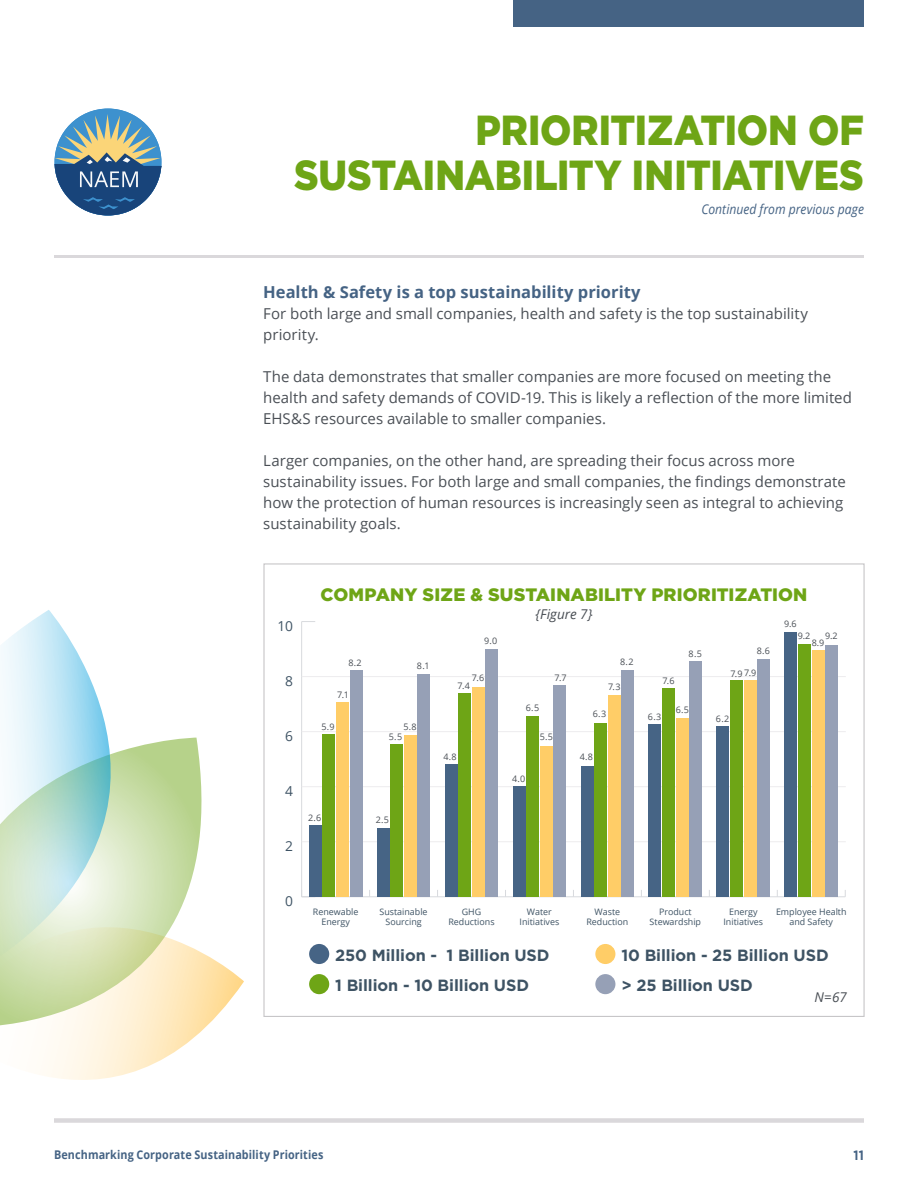
<style>
.page{position:relative;width:918px;height:1188px;background:#fff}
.page>*{position:absolute;margin:0;border:0;box-sizing:border-box;transform-origin:0 0}
.t1{font:900 42px/45px "Gotham HTF";letter-spacing:-.005em;color:#6ea516;text-align:right;scale:.9 1}
.t2{font:900 18px "Gotham HTF";letter-spacing:.01em;color:#6ea516}
.Body_Text{font:700 16.5px "Open Sans";color:#456384}
.t3{font:700 16.2px "Gotham HTF";letter-spacing:-.005em;color:#3e5364}
.t4{font:15px/21px "Open Sans";color:#4a4f55}
.t5{font:13.8px "Open Sans";color:#3e5364}
.t6{font:italic 13.5px "Open Sans";letter-spacing:.005em;color:#456384;scale:.9 1}
.t7{font:italic 13.5px "Open Sans";letter-spacing:.005em;color:#4a4f55}
.t8{font:700 13.5px "Gotham HTF";color:#456384;scale:.9 1}
.t9{font:700 12px "Open Sans";letter-spacing:.01em;color:#456384;scale:.9 1}
.t10{font:9px "Open Sans";color:#4a4f55}
.t11{font:8.85px/10.5px "Open Sans";color:#3e5364;text-align:center}
</style>
<div class="page">
<div style="left:513px;top:0;width:351px;height:27px;background:#456384"></div>
<div style="left:54px;top:1118px;width:810px;height:5px;background:#dad8db"></div>
<hr style="left:54px;top:255px;width:810px;height:3px;background:#dad8db">
<hr style="left:302px;top:896px;width:543px;height:1px;background:#d8dade">
<hr style="left:301px;top:622px;width:1px;height:275px;background:#d8dade">
<hr style="left:302px;top:841px;width:544px;height:1px;background:#edecee">
<hr style="left:302px;top:786px;width:544px;height:1px;background:#edecee">
<hr style="left:302px;top:731px;width:544px;height:1px;background:#edecee">
<hr style="left:302px;top:676px;width:544px;height:1px;background:#edecee">
<svg style="left:302px;top:621px;width:13px;height:1px"></svg>
<div style="left:350px;top:670px;width:12px;height:227px;background:#96a0b6"></div>
<div style="left:418px;top:674px;width:12px;height:223px;background:#96a0b6"></div>
<div style="left:486px;top:649px;width:12px;height:248px;background:#96a0b6"></div>
<div style="left:554px;top:686px;width:12px;height:211px;background:#96a0b6"></div>
<div style="left:622px;top:670px;width:12px;height:227px;background:#96a0b6"></div>
<div style="left:690px;top:661px;width:12px;height:236px;background:#96a0b6"></div>
<div style="left:758px;top:660px;width:12px;height:237px;background:#96a0b6"></div>
<div style="left:826px;top:645px;width:12px;height:252px;background:#96a0b6"></div>
<div style="left:336px;top:702px;width:13px;height:195px;background:#ffcd67"></div>
<div style="left:404px;top:736px;width:12px;height:161px;background:#ffcd67"></div>
<div style="left:472px;top:687px;width:12px;height:210px;background:#ffcd67"></div>
<div style="left:540px;top:746px;width:12px;height:151px;background:#ffcd67"></div>
<div style="left:608px;top:696px;width:12px;height:201px;background:#ffcd67"></div>
<div style="left:676px;top:718px;width:12px;height:179px;background:#ffcd67"></div>
<div style="left:744px;top:680px;width:12px;height:217px;background:#ffcd67"></div>
<div style="left:812px;top:651px;width:12px;height:246px;background:#ffcd67"></div>
<div style="left:323px;top:734px;width:12px;height:163px;background:#6ea516"></div>
<div style="left:391px;top:745px;width:12px;height:152px;background:#6ea516"></div>
<div style="left:459px;top:693px;width:12px;height:204px;background:#6ea516"></div>
<div style="left:527px;top:717px;width:12px;height:180px;background:#6ea516"></div>
<div style="left:595px;top:723px;width:12px;height:174px;background:#6ea516"></div>
<div style="left:662px;top:688px;width:13px;height:209px;background:#6ea516"></div>
<div style="left:730px;top:681px;width:13px;height:216px;background:#6ea516"></div>
<div style="left:798px;top:644px;width:13px;height:253px;background:#6ea516"></div>
<div style="left:309px;top:825px;width:12px;height:72px;background:#466485"></div>
<div style="left:377px;top:828px;width:12px;height:69px;background:#466485"></div>
<div style="left:445px;top:765px;width:12px;height:132px;background:#466485"></div>
<div style="left:513px;top:787px;width:12px;height:110px;background:#466485"></div>
<div style="left:581px;top:766px;width:12px;height:131px;background:#466485"></div>
<div style="left:649px;top:725px;width:12px;height:172px;background:#466485"></div>
<div style="left:717px;top:726px;width:12px;height:171px;background:#466485"></div>
<div style="left:785px;top:633px;width:12px;height:264px;background:#466485"></div>
<div style="left:595px;top:974px;width:20px;height:20px;background:#96a0b6;border-radius:50%"></div>
<div style="left:309px;top:974px;width:20px;height:20px;background:#6ea516;border-radius:50%"></div>
<div style="left:309px;top:944px;width:20px;height:20px;background:#466485;border-radius:50%"></div>
<div style="left:595px;top:944px;width:20px;height:20px;background:#ffcd67;border-radius:50%"></div>
<svg style="left:0;top:610px;width:244px;height:470px"></svg>
<svg style="left:55px;top:114px;width:106px;height:101px"></svg>
<p class="t1" style="left:294px;top:107px;width:635px">PRIORITIZATION OF<br>SUSTAINABILITY INITIATIVES</p>
<p class="t6" style="left:701px;top:200px;width:182px">Continued from previous page</p>
<p class="Body_Text" style="left:263px;top:281px;width:379px">Health &amp; Safety is a top sustainability priority</p>
<p class="t4" style="left:263px;top:303px;width:546px">For both large and small companies, health and safety is the top sustainability priority.</p>
<p class="t4" style="left:263px;top:366px;width:590px">The data demonstrates that smaller companies are more focused on meeting the health and safety demands of COVID-19. This is likely a reflection of the more limited<br>EHS&amp;S resources available to smaller companies.</p>
<p class="t4" style="left:263px;top:450px;width:584px">Larger companies, on the other hand, are spreading their focus across more sustainability issues. For both large and small companies, the findings demonstrate how the protection of human resources is increasingly seen as integral to achieving sustainability goals.</p>
<p class="t5" style="left:277px;top:617px;width:17px">10</p>
<p class="t5" style="left:285px;top:672px;width:9px">8</p>
<p class="t5" style="left:285px;top:727px;width:9px">6</p>
<p class="t5" style="left:285px;top:782px;width:9px">4</p>
<p class="t5" style="left:285px;top:837px;width:9px">2</p>
<p class="t2" style="left:321px;top:584px;width:488px">COMPANY SIZE &amp; SUSTAINABILITY PRIORITIZATION</p>
<p class="t7" style="left:536px;top:605px;width:58px">{Figure 7}</p>
<p class="t10" style="left:784px;top:618px;width:14px">9.6</p>
<p class="t10" style="left:484px;top:635px;width:14px">9.0</p>
<p class="t10" style="left:798px;top:629px;width:14px">9.2</p>
<p class="t10" style="left:825px;top:629px;width:14px">9.2</p>
<p class="t10" style="left:812px;top:636px;width:14px">8.9</p>
<p class="t10" style="left:348px;top:656px;width:15px">8.2</p>
<p class="t10" style="left:337px;top:688px;width:13px">7.1</p>
<p class="t10" style="left:417px;top:660px;width:14px">8.1</p>
<p class="t10" style="left:472px;top:672px;width:14px">7.6</p>
<p class="t10" style="left:458px;top:680px;width:14px">7.4</p>
<p class="t10" style="left:554px;top:672px;width:14px">7.7</p>
<p class="t10" style="left:620px;top:655px;width:15px">8.2</p>
<p class="t10" style="left:608px;top:680px;width:14px">7.3</p>
<p class="t10" style="left:662px;top:674px;width:14px">7.6</p>
<p class="t10" style="left:689px;top:647px;width:15px">8.5</p>
<p class="t10" style="left:757px;top:645px;width:15px">8.6</p>
<p class="t10" style="left:730px;top:667px;width:27px">7.9 7.9</p>
<p class="t10" style="left:322px;top:720px;width:14px">5.9</p>
<p class="t10" style="left:403px;top:721px;width:15px">5.8</p>
<p class="t10" style="left:526px;top:701px;width:15px">6.5</p>
<p class="t10" style="left:593px;top:708px;width:15px">6.3</p>
<p class="t10" style="left:648px;top:711px;width:15px">6.3</p>
<p class="t10" style="left:676px;top:703px;width:15px">6.5</p>
<p class="t10" style="left:716px;top:713px;width:15px">6.2</p>
<p class="t10" style="left:389px;top:730px;width:15px">5.5</p>
<p class="t10" style="left:540px;top:731px;width:15px">5.5</p>
<p class="t10" style="left:443px;top:751px;width:15px">4.8</p>
<p class="t10" style="left:580px;top:750px;width:15px">4.8</p>
<p class="t10" style="left:512px;top:773px;width:15px">4.0</p>
<p class="t10" style="left:308px;top:811px;width:15px">2.6</p>
<p class="t10" style="left:376px;top:814px;width:15px">2.5</p>
<p class="t5" style="left:285px;top:892px;width:9px">0</p>
<p class="t11" style="left:313px;top:906px;width:47px">Renewable<br>Energy</p>
<p class="t11" style="left:380px;top:906px;width:50px">Sustainable<br>Sourcing</p>
<p class="t11" style="left:448px;top:906px;width:48px">GHG<br>Reductions</p>
<p class="t11" style="left:520px;top:906px;width:41px">Water<br>Initiatives</p>
<p class="t11" style="left:586px;top:906px;width:43px">Waste<br>Reduction</p>
<p class="t11" style="left:650px;top:906px;width:53px">Product<br>Stewardship</p>
<p class="t11" style="left:723px;top:906px;width:41px">Energy<br>Initiatives</p>
<p class="t11" style="left:776px;top:906px;width:72px">Employee Health and Safety</p>
<p class="t3" style="left:335px;top:945px;width:216px">250 Million - 1 Billion USD</p>
<p class="t3" style="left:621px;top:945px;width:209px">10 Billion - 25 Billion USD</p>
<p class="t3" style="left:335px;top:976px;width:195px">1 Billion - 10 Billion USD</p>
<p class="t3" style="left:621px;top:976px;width:133px">&gt; 25 Billion USD</p>
<p class="t7" style="left:815px;top:988px;width:34px">N=67</p>
<p class="t9" style="left:54px;top:1146px;width:301px">Benchmarking Corporate Sustainability Priorities</p>
<p class="t8" style="left:854px;top:1147px;width:13px">11</p>
</div>
